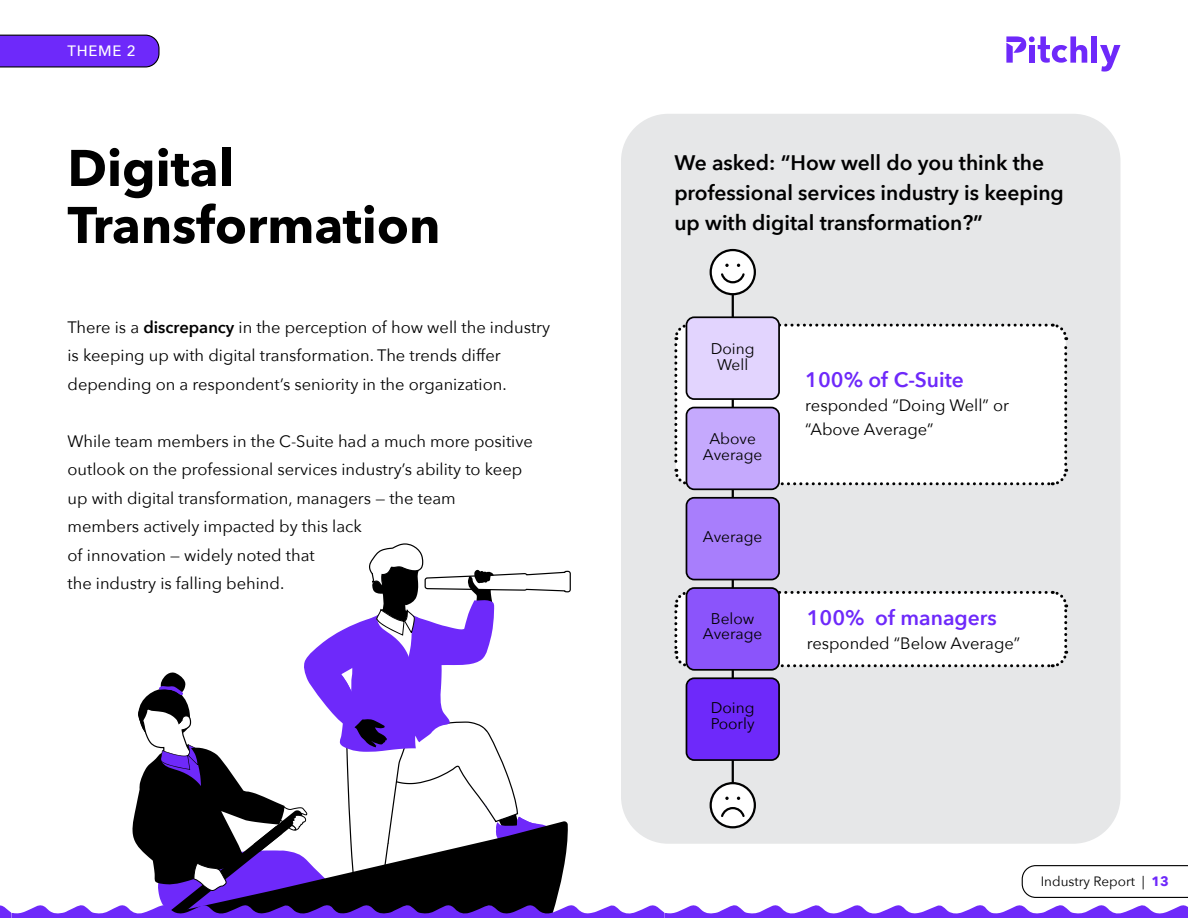
<style>
.page{position:relative;width:1188px;height:918px;background:#fff}
.page>*{position:absolute;margin:0;border:0;box-sizing:border-box;transform-origin:0 0}
.t1{font:700 51px/57px "Avenir Next";color:#000}
.t2{font:600 21px/30px "Avenir Next";color:#000}
.t3{font:600 21px "Avenir Next";color:#6e29fa}
.t4{font:16.5px/28.5px "Avenir Next";color:#000}
.t5{font:15.45px/15.8px "Avenir Next";color:#000;text-align:center}
.t6{font:500 15px "Avenir Next";letter-spacing:.05em;color:#fff}
.t7{font:13.5px "Avenir Next";color:#000}
.s1{font-weight:600}
.s2{font-weight:700;color:#6e29fa}
</style>
<div class="page">
<svg style="left:0;top:34px;width:160px;height:34px;background:#6d31e8"></svg>
<div style="left:1092px;top:36px;width:5px;height:27px;background:#6e29fa"></div>
<svg style="left:1100px;top:45px;width:20px;height:27px"></svg>
<svg style="left:1006px;top:36px;width:81px;height:27px"></svg>
<div style="left:621px;top:114px;width:499px;height:730px;background:#e6e7e8;border-radius:47px"></div>
<div style="left:674px;top:323px;width:395px;height:163px;background:#fff"></div>
<hr style="left:732px;top:259px;width:2px;height:565px;background:#000">
<div style="left:711px;top:250px;width:44px;height:44px;background:#fff;border-radius:50%"></div>
<div style="left:710px;top:249px;width:46px;height:46px;border:2px solid #000;border-radius:50%"></div>
<div style="left:686px;top:498px;width:93px;height:82px;background:#a87efc;border-radius:8px"></div>
<div style="left:686px;top:497px;width:94px;height:83px;border:2px solid #000;border-radius:8px"></div>
<div style="left:686px;top:408px;width:93px;height:81px;background:#c5a9fd;border-radius:8px"></div>
<div style="left:686px;top:407px;width:94px;height:83px;border:2px solid #000;border-radius:8px"></div>
<div style="left:686px;top:317px;width:93px;height:82px;background:#e2d4fe;border-radius:8px"></div>
<div style="left:686px;top:316px;width:94px;height:84px;border:2px solid #000;border-radius:8px"></div>
<svg style="left:721px;top:264px;width:24px;height:20px"></svg>
<svg style="left:0;top:543px;width:1188px;height:375px"></svg>
<p class="t6" style="left:68px;top:38px;width:70px">THEME 2</p>
<h1 class="t1" style="left:68px;top:139px;width:374px">Digital<br>Transformation</h1>
<p class="t2" style="left:674px;top:147px;width:391px">We asked: “How well do you think the professional services industry is keeping up with digital transformation?”</p>
<p class="t4" style="left:68px;top:312px;width:484px">There is a <span class="s1">discrepancy</span> in the perception of how well the industry is keeping up with digital transformation. The trends differ depending on a respondent’s seniority in the organization.</p>
<p class="t4" style="left:68px;top:426px;width:467px">While team members in the C-Suite had a much more positive outlook on the professional services industry’s ability to keep up with digital transformation, managers — the team<br>members actively impacted by this lack<br>of innovation — widely noted that<br>the industry is falling behind.</p>
<p class="t5" style="left:711px;top:340px;width:45px">Doing<br>Well</p>
<p class="t5" style="left:703px;top:430px;width:61px">Above<br>Average</p>
<p class="t5" style="left:703px;top:528px;width:61px">Average</p>
<p class="t5" style="left:703px;top:610px;width:61px">Below<br>Average</p>
<p class="t5" style="left:711px;top:699px;width:45px;text-align:left">Doing<br>Poorly</p>
<p class="t3" style="left:805px;top:362px;width:160px">100% of C-Suite</p>
<p class="t4" style="left:805px;top:393px;width:205px;line-height:24px">responded “Doing Well” or “Above Average”</p>
<p class="t3" style="left:807px;top:599px;width:192px">100% of managers</p>
<p class="t4" style="left:807px;top:628px;width:215px">responded “Below Average”</p>
<p class="t7" style="left:1041px;top:870px;width:130px">Industry Report | <span class="s2">13</span></p>
</div>
